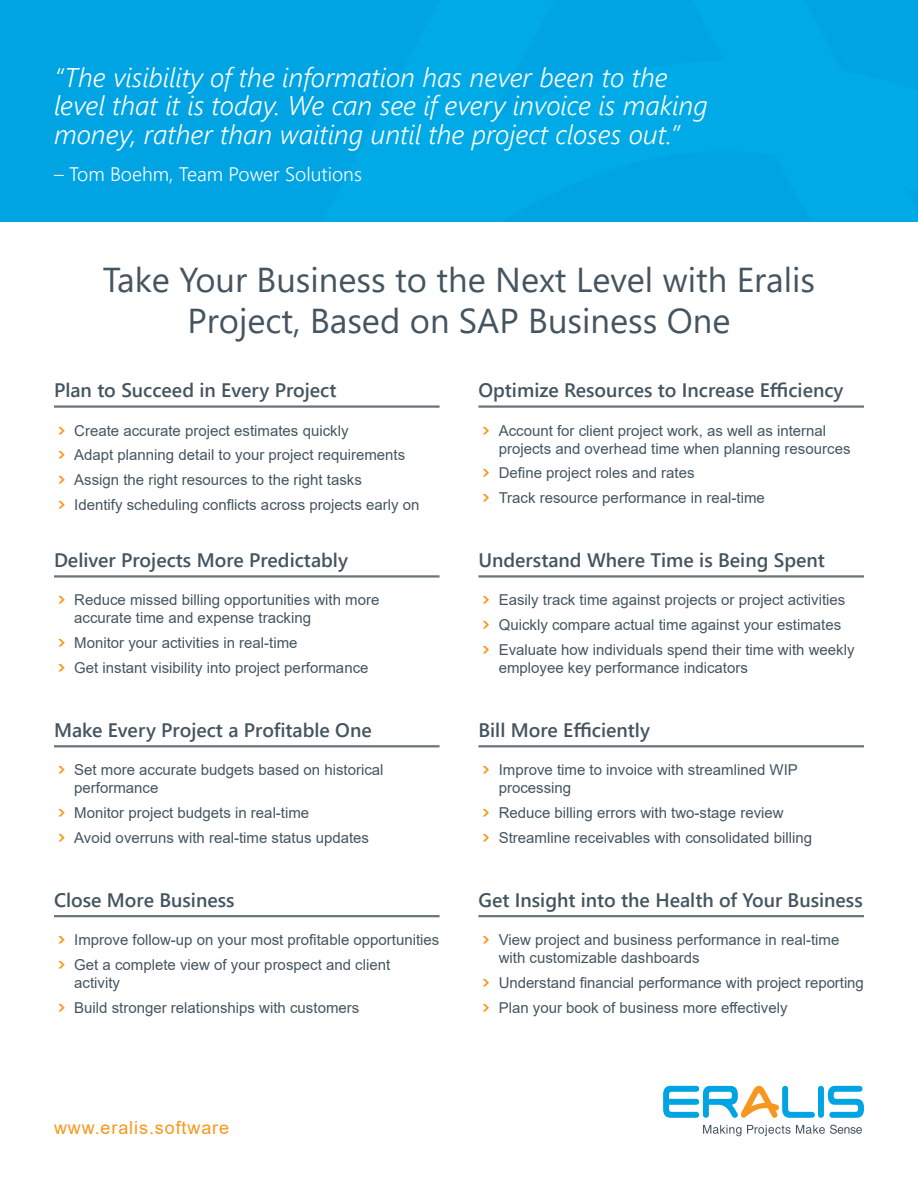
<style>
.page{position:relative;width:918px;height:1188px;background:#fff}
.page>*{position:absolute;margin:0;border:0;box-sizing:border-box;transform-origin:0 0}
.t1{font:34.5px/41.4px "Segoe UI";color:#455560;text-align:center}
.t2{font:italic 300 27px/28.5px "Segoe UI";color:#fff}
.t3{font:600 19.5px "Segoe UI";color:#455560}
.t4{font:300 19.5px "Segoe UI";color:#fff}
.t5{font:18px "Arial";letter-spacing:.05em;color:#f8971d}
.t6{font:15px/24.8px "Arial";color:#455560}
</style>
<div class="page">
<div style="left:0;top:0;width:918px;height:222px;background:#00a4e3"></div>
<svg style="left:663px;top:1086px;width:201px;height:32px"></svg>
<svg style="left:703px;top:1125px;width:159px;height:11px"></svg>
<hr style="left:478px;top:915px;width:386px;height:2px;background:#6a747b">
<hr style="left:54px;top:915px;width:386px;height:2px;background:#6a747b">
<hr style="left:478px;top:745px;width:386px;height:2px;background:#6a747b">
<hr style="left:54px;top:745px;width:386px;height:2px;background:#6a747b">
<hr style="left:478px;top:575px;width:386px;height:3px;background:#6a747b">
<hr style="left:54px;top:575px;width:386px;height:3px;background:#6a747b">
<hr style="left:478px;top:405px;width:386px;height:3px;background:#6a747b">
<hr style="left:54px;top:405px;width:386px;height:3px;background:#6a747b">
<h2 class="t2" style="left:54px;top:60px;width:655px">“The visibility of the information has never been to the level that it is today. We can see if every invoice is making money, rather than waiting until the project closes out.”</h2>
<h3 class="t4" style="left:54px;top:155px;width:309px">– Tom Boehm, Team Power Solutions</h3>
<h1 class="t1" style="left:103px;top:256px;width:714px">Take Your Business to the Next Level with Eralis<br>Project, Based on SAP Business One</h1>
<h3 class="t3" style="left:54px;top:372px;width:284px">Plan to Succeed in Every Project</h3>
<p class="t6" style="left:74px;top:418px;width:347px">Create accurate project estimates quickly<br>Adapt planning detail to your project requirements Assign the right resources to the right tasks<br>Identify scheduling conflicts across projects early on</p>
<h3 class="t3" style="left:54px;top:542px;width:295px">Deliver Projects More Predictably</h3>
<p class="t6" style="left:74px;top:591px;width:307px;line-height:18px">Reduce missed billing opportunities with more accurate time and expense tracking</p>
<p class="t6" style="left:74px;top:630px;width:296px">Monitor your activities in real-time<br>Get instant visibility into project performance</p>
<h3 class="t3" style="left:54px;top:712px;width:319px">Make Every Project a Profitable One</h3>
<p class="t6" style="left:74px;top:761px;width:311px;line-height:18px">Set more accurate budgets based on historical performance</p>
<p class="t6" style="left:74px;top:800px;width:296px">Monitor project budgets in real-time<br>Avoid overruns with real-time status updates</p>
<h3 class="t3" style="left:54px;top:882px;width:182px">Close More Business</h3>
<p class="t6" style="left:74px;top:927px;width:367px">Improve follow-up on your most profitable opportunities<br>Get a complete view of your prospect and client</p>
<p class="t6" style="left:74px;top:970px;width:287px">activity<br>Build stronger relationships with customers</p>
<h3 class="t3" style="left:478px;top:372px;width:367px">Optimize Resources to Increase Efficiency</h3>
<p class="t6" style="left:499px;top:421px;width:353px;line-height:18px">Account for client project work, as well as internal projects and overhead time when planning resources</p>
<p class="t6" style="left:499px;top:461px;width:268px">Define project roles and rates<br>Track resource performance in real-time</p>
<h3 class="t3" style="left:478px;top:542px;width:348px">Understand Where Time is Being Spent</h3>
<p class="t6" style="left:499px;top:588px;width:357px">Easily track time against projects or project activities<br>Quickly compare actual time against your estimates<br>Evaluate how individuals spend their time with weekly</p>
<p class="t6" style="left:499px;top:655px;width:251px">employee key performance indicators</p>
<h3 class="t3" style="left:478px;top:712px;width:173px">Bill More Efficiently</h3>
<p class="t6" style="left:499px;top:761px;width:301px;line-height:18px">Improve time to invoice with streamlined WIP processing</p>
<p class="t6" style="left:499px;top:800px;width:315px">Reduce billing errors with two-stage review<br>Streamline receivables with consolidated billing</p>
<h3 class="t3" style="left:478px;top:882px;width:386px">Get Insight into the Health of Your Business</h3>
<p class="t6" style="left:499px;top:931px;width:342px;line-height:18px">View project and business performance in real-time with customizable dashboards</p>
<p class="t6" style="left:499px;top:970px;width:367px">Understand financial performance with project reporting<br>Plan your book of business more effectively</p>
<p class="t5" style="left:54px;top:1115px;width:177px">www.eralis.software</p>
</div>
